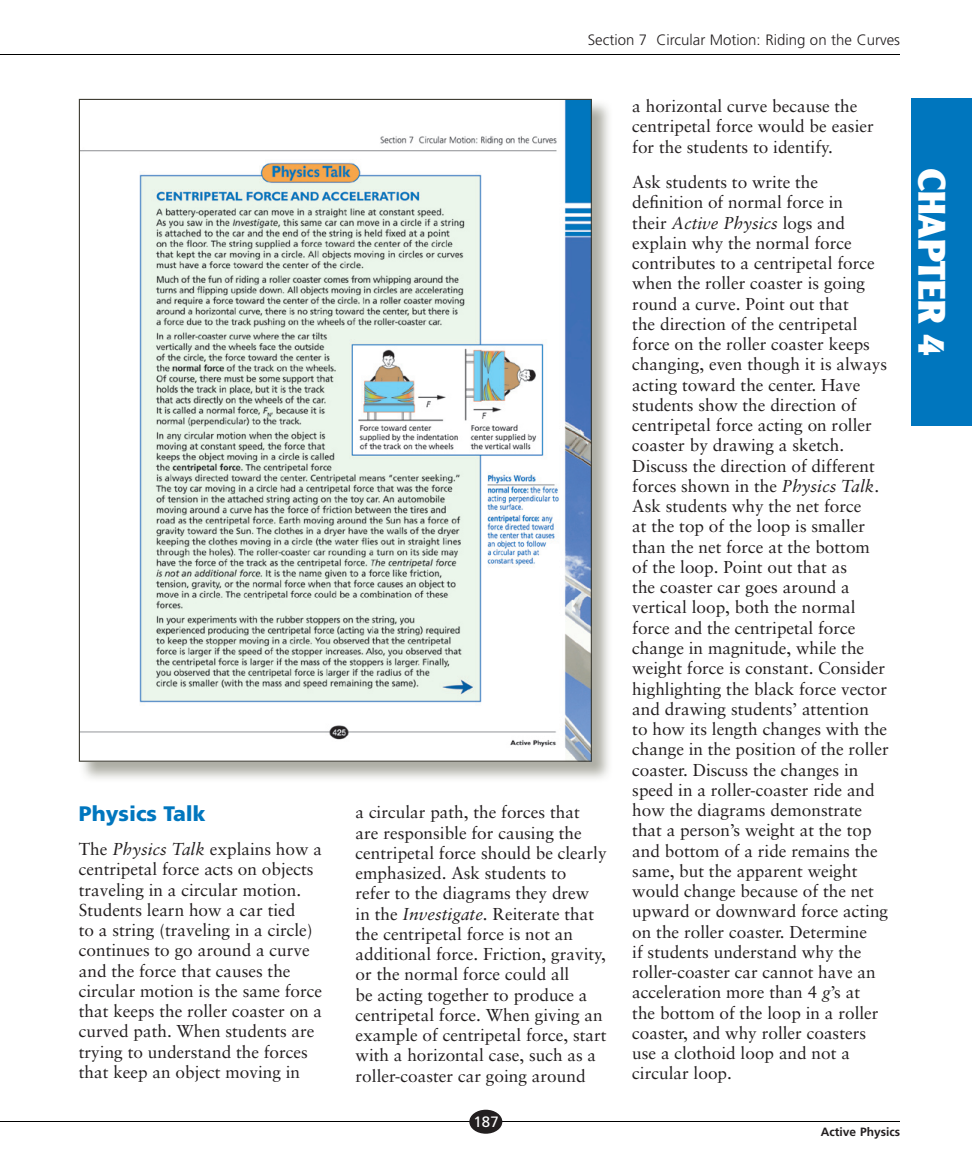
<style>
.page{position:relative;width:972px;height:1175px;background:#fff}
.page>*{position:absolute;margin:0;border:0;box-sizing:border-box;transform-origin:0 0}
.t1{font:900 37.5px "Clearface Gothic LH";color:#fff}
.t2{font:900 21px "Frutiger";color:#0076be}
.t3{font:17.25px/20.2px "Sabon";color:#231f20}
.t4{font:300 15px "Frutiger";color:#231f20}
.t5{font:15px "Frutiger";color:#fff}
.t6{font:700 12px "Frutiger";color:#231f20}
.s1{font-style:italic}
</style>
<div class="page">
<hr style="left:0;top:1120px;width:900px;height:1px;background:#000">
<hr style="left:0;top:54px;width:900px;height:1px;background:#000">
<div style="left:469px;top:1109px;width:33px;height:24px;background:#231f20;border-radius:50%"></div>
<div style="left:911px;top:99px;width:61px;height:327px;background:#0076be"></div>
<img style="left:79px;top:103px;width:530px;height:676px">
<svg style="left:79px;top:99px;width:513px;height:662px"></svg>
<p class="t2" style="left:79px;top:801px;width:128px">Physics Talk</p>
<p class="t3" style="left:79px;top:838px;width:245px">The <span class="s1">Physics Talk</span> explains how a centripetal force acts on objects traveling in a circular motion.<br>Students learn how a car tied<br>to a string (traveling in a circle) continues to go around a curve and the force that causes the circular motion is the same force that keeps the roller coaster on a curved path. When students are trying to understand the forces that keep an object moving in</p>
<p class="t4" style="left:588px;top:31px;width:314px">Section 7 Circular Motion: Riding on the Curves</p>
<p class="t3" style="left:356px;top:802px;width:253px">a circular path, the forces that are responsible for causing the centripetal force should be clearly emphasized. Ask students to<br>refer to the diagrams they drew in the <span class="s1">Investigate.</span> Reiterate that the centripetal force is not an additional force. Friction, gravity, or the normal force could all<br>be acting together to produce a centripetal force. When giving an example of centripetal force, start with a horizontal case, such as a roller-coaster car going around</p>
<p class="t5" style="left:474px;top:1112px;width:27px">187</p>
<p class="t3" style="left:632px;top:96px;width:243px">a horizontal curve because the centripetal force would be easier for the students to identify.</p>
<p class="t3" style="left:632px;top:172px;width:258px">Ask students to write the definition of normal force in<br>their <span class="s1">Active Physics</span> logs and explain why the normal force contributes to a centripetal force when the roller coaster is going round a curve. Point out that<br>the direction of the centripetal force on the roller coaster keeps changing, even though it is always acting toward the center. Have students show the direction of centripetal force acting on roller coaster by drawing a sketch.<br>Discuss the direction of different forces shown in the <span class="s1">Physics Talk</span>.<br>Ask students why the net force<br>at the top of the loop is smaller than the net force at the bottom of the loop. Point out that as<br>the coaster car goes around a vertical loop, both the normal force and the centripetal force change in magnitude, while the weight force is constant. Consider highlighting the black force vector and drawing students’ attention<br>to how its length changes with the change in the position of the roller coaster. Discuss the changes in speed in a roller-coaster ride and how the diagrams demonstrate that a person’s weight at the top and bottom of a ride remains the same, but the apparent weight would change because of the net upward or downward force acting on the roller coaster. Determine<br>if students understand why the roller-coaster car cannot have an acceleration more than 4 <span class="s1">g</span>’s at<br>the bottom of the loop in a roller coaster, and why roller coasters use a clothoid loop and not a circular loop.</p>
<p class="t6" style="left:821px;top:1124px;width:81px">Active Physics</p>
<h1 class="t1" style="left:955px;top:168px;width:190px;rotate:90deg">CHAPTER 4</h1>
</div>
